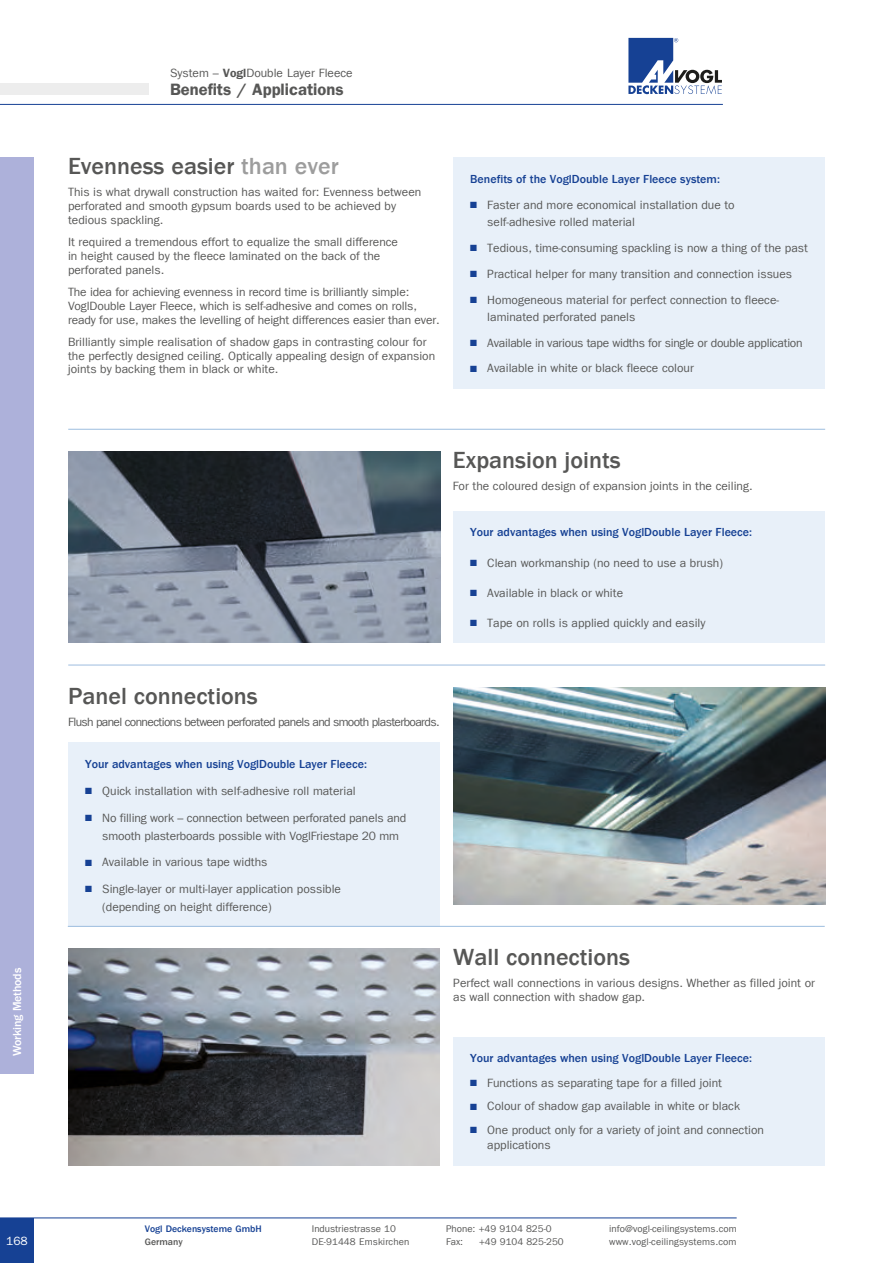
<style>
.page{position:relative;width:893px;height:1263px;background:#fff}
.page>*{position:absolute;margin:0;border:0;box-sizing:border-box;transform-origin:0 0}
.t1{font:500 24px "Franklin Gothic LT Com";color:#575756}
.t2{font:16.5px "Franklin Gothic LT Com Dm";color:#575756}
.t3{font:12px/13.8px "Franklin Gothic LT Com";color:#575756}
.t4{font:500 12px "Franklin Gothic LT Com";color:#164194}
.t5{font:12px "Franklin Gothic LT Com";letter-spacing:-.05em;color:#575756}
.t6{font:12px "Franklin Gothic LT Com";letter-spacing:-.02em;color:#575756}
.t7{font:500 12px "Franklin Gothic LT Com";letter-spacing:-.015em;color:#fff}
.t8{font:12px "ITC Franklin Gothic Std";color:#fff}
.t9{font:9.75px/13.5px "Franklin Gothic LT Com";letter-spacing:.005em;color:#575756}
.t10{font:500 9.75px "Franklin Gothic LT Com";color:#164194}
.t11{font:500 9.75px "Franklin Gothic LT Com";color:#575756}
.s1{font-family:"Franklin Gothic LT Com Dm"}
.s2{color:#9d9d9d}
.s3{color:#164194}
</style>
<div class="page">
<hr style="left:0;top:1218px;width:737px;height:1px;background:#164194">
<hr style="left:0;top:104px;width:723px;height:1px;background:#164194">
<svg style="left:628px;top:38px;width:94px;height:56px"></svg>
<div style="left:0;top:84px;width:149px;height:11px;background:#ededed"></div>
<div style="left:0;top:1218px;width:34px;height:45px;background:#164194"></div>
<div style="left:0;top:157px;width:34px;height:916px;background:#adb1da"></div>
<div style="left:453px;top:157px;width:372px;height:232px;background:#e8f0f9"></div>
<div style="left:453px;top:511px;width:372px;height:132px;background:#e8f0f9"></div>
<img style="left:68px;top:451px;width:372px;height:192px">
<div style="left:68px;top:743px;width:372px;height:184px;background:#e8f0f9"></div>
<img style="left:453px;top:687px;width:372px;height:217px">
<img style="left:68px;top:948px;width:372px;height:217px">
<div style="left:453px;top:1037px;width:372px;height:128px;background:#e8f0f9"></div>
<hr style="left:68px;top:665px;width:757px;height:1px;background:#9dbddf">
<hr style="left:68px;top:429px;width:757px;height:1px;background:#9dbddf">
<hr style="left:68px;top:926px;width:757px;height:1px;background:#9dbddf">
<p class="t7" style="left:10px;top:1056px;width:90px;rotate:-90deg">Working Methods</p>
<p class="t8" style="left:6px;top:1233px;width:23px">168</p>
<p class="t3" style="left:170px;top:66px;width:184px">System – <span class="s1">Vogl</span>Double Layer Fleece</p>
<h2 class="t2" style="left:170px;top:79px;width:175px">Benefits / Applications</h2>
<h1 class="t1" style="left:68px;top:152px;width:272px">Evenness easier <span class="s2">than ever</span></h1>
<p class="t3" style="left:68px;top:185px;width:355px">This is what drywall construction has waited for: Evenness between perforated and smooth gypsum boards used to be achieved by tedious spackling.</p>
<p class="t3" style="left:68px;top:235px;width:332px">It required a tremendous effort to equalize the small difference in height caused by the fleece laminated on the back of the perforated panels.</p>
<p class="t3" style="left:68px;top:285px;width:373px">The idea for achieving evenness in record time is brilliantly simple:<br>VoglDouble Layer Fleece, which is self-adhesive and comes on rolls, ready for use, makes the levelling of height differences easier than ever.</p>
<p class="t3" style="left:68px;top:335px;width:369px">Brilliantly simple realisation of shadow gaps in contrasting colour for the perfectly designed ceiling. Optically appealing design of expansion joints by backing them in black or white.</p>
<p class="t4" style="left:470px;top:172px;width:251px">Benefits of the VoglDouble Layer Fleece system:</p>
<p class="t3" style="left:487px;top:196px;width:249px;line-height:17.2px;text-indent:-17px"><span class="s3">■</span> Faster and more economical installation due to self-adhesive rolled material</p>
<p class="t3" style="left:470px;top:241px;width:339px"><span class="s3">■</span> Tedious, time-consuming spackling is now a thing of the past</p>
<p class="t3" style="left:470px;top:267px;width:323px"><span class="s3">■</span> Practical helper for many transition and connection issues</p>
<p class="t3" style="left:487px;top:291px;width:293px;line-height:17.2px;text-indent:-17px"><span class="s3">■</span> Homogeneous material for perfect connection to fleece&shy;laminated perforated panels</p>
<p class="t6" style="left:470px;top:336px;width:334px"><span class="s3">■</span> Available in various tape widths for single or double application</p>
<p class="t3" style="left:470px;top:361px;width:225px"><span class="s3">■</span> Available in white or black fleece colour</p>
<h1 class="t1" style="left:453px;top:446px;width:169px">Expansion joints</h1>
<p class="t3" style="left:453px;top:479px;width:301px">For the coloured design of expansion joints in the ceiling.</p>
<p class="t4" style="left:470px;top:526px;width:283px">Your advantages when using VoglDouble Layer Fleece:</p>
<p class="t3" style="left:470px;top:556px;width:254px"><span class="s3">■</span> Clean workmanship (no need to use a brush)</p>
<p class="t3" style="left:470px;top:586px;width:154px"><span class="s3">■</span> Available in black or white</p>
<p class="t3" style="left:470px;top:616px;width:237px"><span class="s3">■</span> Tape on rolls is applied quickly and easily</p>
<h1 class="t1" style="left:68px;top:682px;width:191px">Panel connections</h1>
<p class="t5" style="left:68px;top:715px;width:373px">Flush panel connections between perforated panels and smooth plasterboards.</p>
<p class="t4" style="left:85px;top:757px;width:283px">Your advantages when using VoglDouble Layer Fleece:</p>
<p class="t3" style="left:85px;top:784px;width:272px"><span class="s3">■</span> Quick installation with self-adhesive roll material</p>
<p class="t3" style="left:102px;top:809px;width:305px;line-height:18px;text-indent:-17px"><span class="s3">■</span> No filling work – connection between perforated panels and smooth plasterboards possible with VoglFriestape 20 mm</p>
<p class="t3" style="left:85px;top:855px;width:184px"><span class="s3">■</span> Available in various tape widths</p>
<p class="t3" style="left:102px;top:880px;width:240px;line-height:18px;text-indent:-17px"><span class="s3">■</span> Single-layer or multi-layer application possible (depending on height difference)</p>
<h1 class="t1" style="left:453px;top:944px;width:178px">Wall connections</h1>
<p class="t3" style="left:453px;top:976px;width:363px">Perfect wall connections in various designs. Whether as filled joint or as wall connection with shadow gap.</p>
<p class="t4" style="left:470px;top:1052px;width:283px">Your advantages when using VoglDouble Layer Fleece:</p>
<p class="t3" style="left:470px;top:1076px;width:253px"><span class="s3">■</span> Functions as separating tape for a filled joint</p>
<p class="t3" style="left:470px;top:1099px;width:271px"><span class="s3">■</span> Colour of shadow gap available in white or black</p>
<p class="t3" style="left:487px;top:1122px;width:278px;line-height:15.1px;text-indent:-17px"><span class="s3">■</span> One product only for a variety of joint and connection applications</p>
<p class="t10" style="left:145px;top:1223px;width:118px">Vogl Deckensysteme GmbH</p>
<p class="t11" style="left:145px;top:1237px;width:39px">Germany</p>
<p class="t9" style="left:312px;top:1222px;width:99px">Industriestrasse 10<br>DE-91448 Emskirchen</p>
<p class="t9" style="left:446px;top:1222px;width:107px">Phone: +49 9104 825-0<br>Fax:</p>
<p class="t9" style="left:479px;top:1235px;width:86px">+49 9104 825-250</p>
<p class="t9" style="left:609px;top:1222px;width:129px">info@vogl-ceilingsystems.com www.vogl-ceilingsystems.com</p>
</div>
